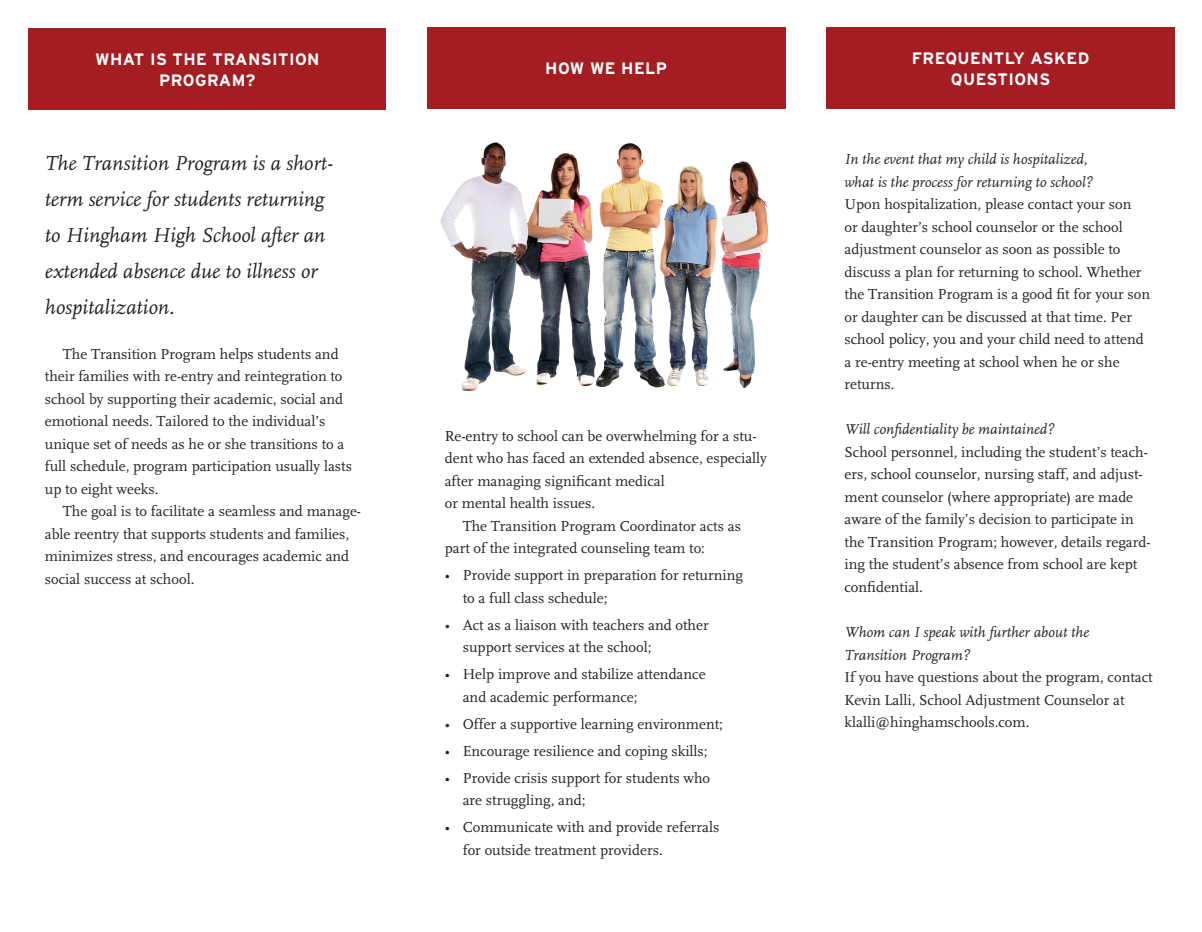
<style>
.page{position:relative;width:1202px;height:932px;background:#fff}
.page>*{position:absolute;margin:0;border:0;box-sizing:border-box;transform-origin:0 0}
.t1{font:italic 21px/36px "FF Scala";color:#231f20}
.t2{font:700 16.5px/21px "Interstate";letter-spacing:.025em;color:#fff;text-align:center}
.t3{font:15px/22.5px "FF Scala";color:#231f20}
.t4{font:italic 15px/22.5px "FF Scala";color:#231f20}
</style>
<div class="page">
<div style="left:28px;top:28px;width:358px;height:81px;background:#a31d22"></div>
<div style="left:826px;top:27px;width:348px;height:81px;background:#a31d22"></div>
<div style="left:427px;top:27px;width:358px;height:81px;background:#a31d22"></div>
<img style="left:440px;top:142px;width:328px;height:249px">
<p class="t2" style="left:95px;top:48px;width:226px">WHAT IS THE TRANSITION<br>PROGRAM?</p>
<p class="t2" style="left:911px;top:47px;width:179px">FREQUENTLY ASKED<br>QUESTIONS</p>
<p class="t2" style="left:545px;top:58px;width:123px">HOW WE HELP</p>
<h1 class="t1" style="left:45px;top:146px;width:289px">The Transition Program is a short&shy;term service for students returning to Hingham High School after an extended absence due to illness or hospitalization.</h1>
<p class="t3" style="left:45px;top:343px;width:309px;text-indent:18px">The Transition Program helps students and their families with re-entry and reintegration to school by supporting their academic, social and emotional needs. Tailored to the individual’s unique set of needs as he or she transitions to a full schedule, program participation usually lasts up to eight weeks.</p>
<p class="t3" style="left:45px;top:500px;width:318px;text-indent:18px">The goal is to facilitate a seamless and manage&shy;able reentry that supports students and families, minimizes stress, and encourages academic and social success at school.</p>
<p class="t3" style="left:445px;top:425px;width:313px">Re-entry to school can be overwhelming for a stu-</p>
<p class="t3" style="left:445px;top:447px;width:324px">dent who has faced an extended absence, especially</p>
<p class="t3" style="left:445px;top:470px;width:221px">after managing significant medical</p>
<p class="t3" style="left:445px;top:492px;width:152px">or mental health issues.</p>
<p class="t3" style="left:463px;top:515px;width:280px">The Transition Program Coordinator acts as</p>
<p class="t3" style="left:445px;top:537px;width:262px">part of the integrated counseling team to:</p>
<p class="t3" style="left:463px;top:564px;width:282px;text-indent:-18px">• Provide support in preparation for returning to a full class schedule;</p>
<p class="t3" style="left:463px;top:614px;width:247px;text-indent:-18px">• Act as a liaison with teachers and other support services at the school;</p>
<p class="t3" style="left:463px;top:663px;width:244px;text-indent:-18px">• Help improve and stabilize attendance and academic performance;</p>
<p class="t3" style="left:445px;top:713px;width:280px">• Offer a supportive learning environment;</p>
<p class="t3" style="left:445px;top:740px;width:264px">• Encourage resilience and coping skills;</p>
<p class="t3" style="left:463px;top:767px;width:249px;text-indent:-18px">• Provide crisis support for students who are struggling, and;</p>
<p class="t3" style="left:463px;top:816px;width:258px;text-indent:-18px">• Communicate with and provide referrals for outside treatment providers.</p>
<p class="t4" style="left:844px;top:149px;width:250px">In the event that my child is hospitalized, what is the process for returning to school?</p>
<p class="t3" style="left:844px;top:193px;width:307px">Upon hospitalization, please contact your son<br>or daughter’s school counselor or the school adjustment counselor as soon as possible to discuss a plan for returning to school. Whether the Transition Program is a good fit for your son or daughter can be discussed at that time. Per school policy, you and your child need to attend a re-entry meeting at school when he or she returns.</p>
<p class="t4" style="left:844px;top:419px;width:212px">Will confidentiality be maintained?</p>
<p class="t3" style="left:844px;top:441px;width:307px">School personnel, including the student’s teach&shy;ers, school counselor, nursing staff, and adjust&shy;ment counselor (where appropriate) are made aware of the family’s decision to participate in the Transition Program; however, details regard&shy;ing the student’s absence from school are kept confidential.</p>
<p class="t4" style="left:844px;top:621px;width:246px">Whom can I speak with further about the<br>Transition Program?</p>
<p class="t3" style="left:844px;top:666px;width:310px">If you have questions about the program, contact<br>Kevin Lalli, School Adjustment Counselor at klalli@hinghamschools.com.</p>
</div>
